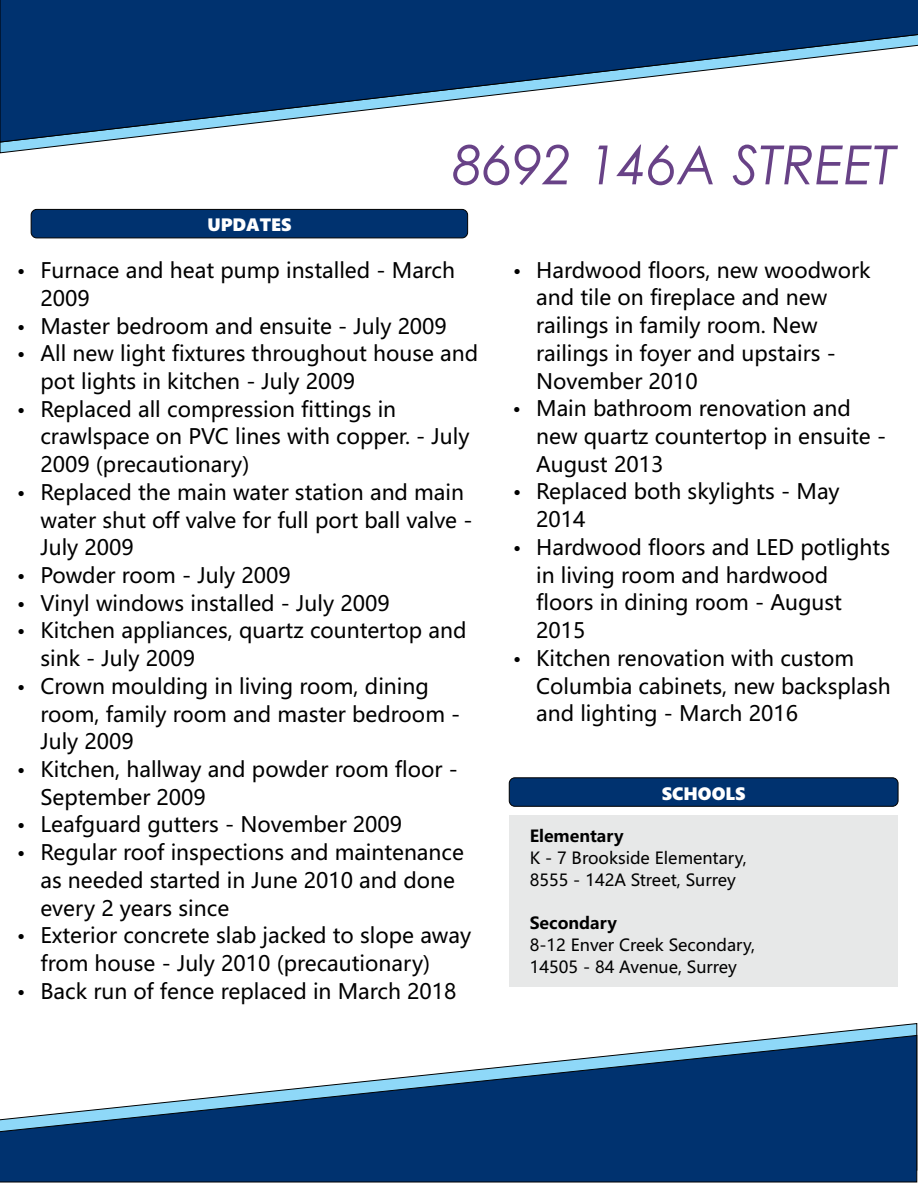
<style>
.page{position:relative;width:918px;height:1188px;background:#fff}
.page>*{position:absolute;margin:0;border:0;box-sizing:border-box;transform-origin:0 0}
.t1{font:italic 54px "Century Gothic";color:#684287}
.t2{font:21px/27.8px "Microsoft Ya Hei";color:#000}
.t3{font:18px "Segoe UI Black";color:#fff}
.t4{font:16.5px/21.8px "Microsoft Ya Hei";color:#000}
.t5{font:700 16.5px "Microsoft Ya Hei";color:#000}
</style>
<div class="page">
<svg style="left:804px;top:1023px;width:114px;height:12px"></svg>
<svg style="left:0;top:1035px;width:918px;height:148px;fill:#00326f"></svg>
<svg style="left:0;top:0;width:918px;height:143px;fill:#00326f"></svg>
<div style="left:510px;top:815px;width:388px;height:172px;background:#e7e8e8"></div>
<div style="left:509px;top:777px;width:389px;height:30px;background:#00326f;border:1px solid #000;border-radius:6px"></div>
<div style="left:31px;top:209px;width:437px;height:29px;background:#00326f;border:1px solid #000;border-radius:6px"></div>
<p class="t3" style="left:207px;top:218px;width:85px">UPDATES</p>
<h1 class="t1" style="left:453px;top:144px;width:444px">8692 146A STREET</h1>
<p class="t2" style="left:40px;top:258px;width:439px">Furnace and heat pump installed - March<br>2009<br>Master bedroom and ensuite - July 2009<br>All new light fixtures throughout house and pot lights in kitchen - July 2009<br>Replaced all compression fittings in crawlspace on PVC lines with copper. - July<br>2009 (precautionary)<br>Replaced the main water station and main water shut off valve for full port ball valve -<br>July 2009<br>Powder room - July 2009<br>Vinyl windows installed - July 2009<br>Kitchen appliances, quartz countertop and sink - July 2009<br>Crown moulding in living room, dining room, family room and master bedroom -<br>July 2009<br>Kitchen, hallway and powder room floor -<br>September 2009<br>Leafguard gutters - November 2009<br>Regular roof inspections and maintenance as needed started in June 2010 and done every 2 years since<br>Exterior concrete slab jacked to slope away from house - July 2010 (precautionary)<br>Back run of fence replaced in March 2018</p>
<p class="t2" style="left:536px;top:258px;width:356px">Hardwood floors, new woodwork and tile on fireplace and new railings in family room. New railings in foyer and upstairs -<br>November 2010<br>Main bathroom renovation and new quartz countertop in ensuite -<br>August 2013<br>Replaced both skylights - May<br>2014<br>Hardwood floors and LED potlights in living room and hardwood floors in dining room - August<br>2015<br>Kitchen renovation with custom<br>Columbia cabinets, new backsplash and lighting - March 2016</p>
<p class="t3" style="left:662px;top:786px;width:85px">SCHOOLS</p>
<p class="t5" style="left:530px;top:829px;width:95px">Elementary</p>
<p class="t4" style="left:530px;top:849px;width:219px">K - 7 Brookside Elementary,<br>8555 - 142A Street, Surrey</p>
<p class="t5" style="left:530px;top:916px;width:89px">Secondary</p>
<p class="t4" style="left:530px;top:936px;width:227px">8-12 Enver Creek Secondary,<br>14505 - 84 Avenue, Surrey</p>
</div>
